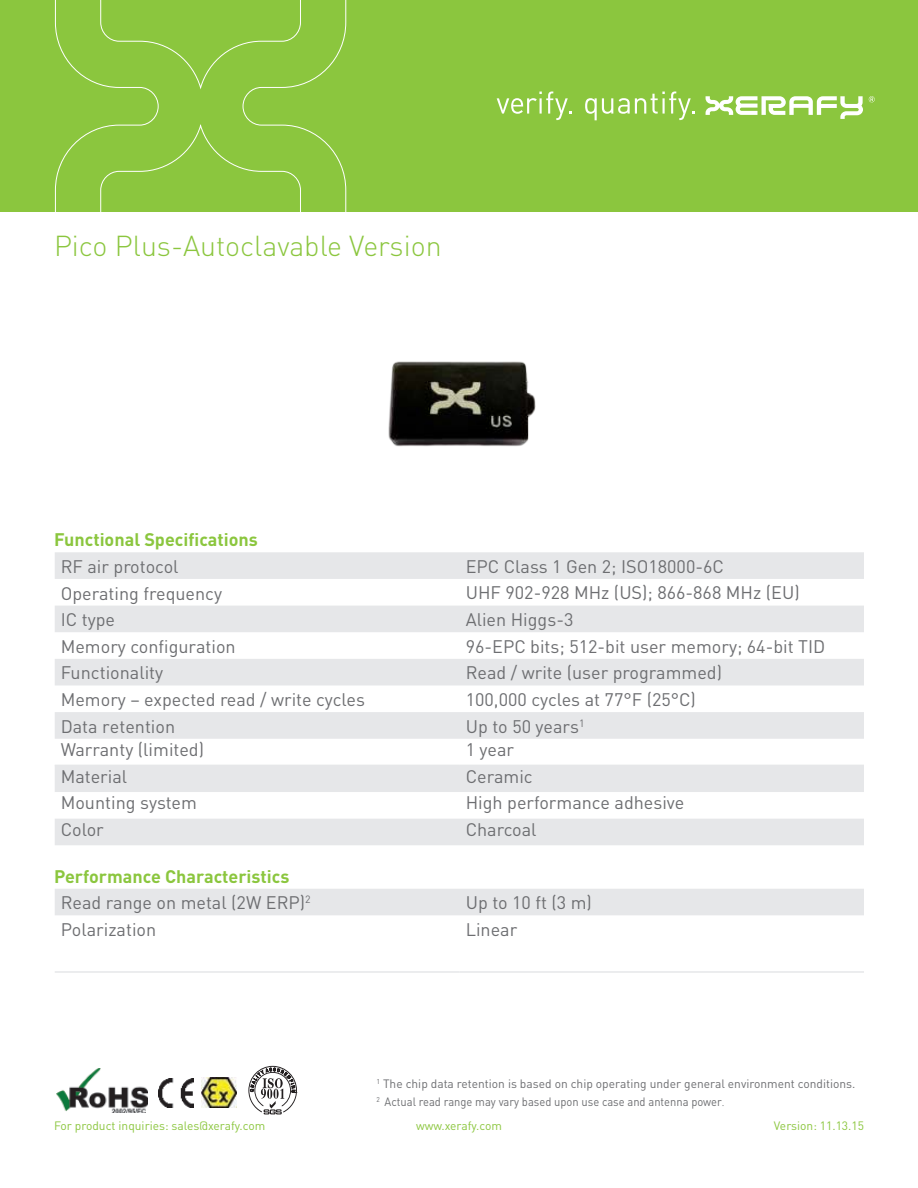
<style>
.page{position:relative;width:918px;height:1188px;background:#fff}
.page>*{position:absolute;margin:0;border:0;box-sizing:border-box;transform-origin:0 0}
.t1{font:300 28.5px "DIN";color:#8bc63e}
.t2{font:18px/26.7px "DIN";color:#6d6e71}
.t3{font:700 18px/26.5px "DIN";color:#8bc63e}
.t4{font:12px/18px "DIN";color:#6d6e71}
.t5{font:12px "DIN";color:#8bc63e}
.s1{font-weight:400;color:#6d6e71}
.s2{font-family:"Adobe Song Std";font-weight:300}
</style>
<div class="page">
<div style="left:0;top:0;width:918px;height:211px;background:#8bc63e"></div>
<svg style="left:55px;top:0;width:291px;height:212px"></svg>
<svg style="left:55px;top:552px;width:809px;height:293px;fill:#e6e7e9"></svg>
<hr style="left:55px;top:765px;width:405px;height:1px;background:#e6e7e9">
<hr style="left:460px;top:765px;width:404px;height:1px;background:#e6e7e9">
<div style="left:55px;top:889px;width:809px;height:26px;background:#e6e7e9"></div>
<hr style="left:55px;top:971px;width:405px;height:2px;background:#e6e7e9">
<hr style="left:460px;top:971px;width:404px;height:2px;background:#e6e7e9">
<img style="left:56px;top:1068px;width:91px;height:45px">
<img style="left:158px;top:1079px;width:35px;height:29px">
<img style="left:201px;top:1077px;width:35px;height:31px">
<svg style="left:497px;top:92px;width:75px;height:28px"></svg>
<svg style="left:585px;top:92px;width:110px;height:28px"></svg>
<svg style="left:706px;top:96px;width:157px;height:23px"></svg>
<svg style="left:869px;top:96px;width:6px;height:6px"></svg>
<img style="left:388px;top:361px;width:148px;height:86px">
<svg style="left:248px;top:1066px;width:49px;height:48px"></svg>
<h1 class="t1" style="left:54px;top:233px;width:389px">Pico Plus-Autoclavable Version</h1>
<p class="t3" style="left:54px;top:528px;width:205px">Functional Specifications</p>
<p class="t2" style="left:61px;top:554px;width:306px">RF air protocol<br>Operating frequency<br>IC type<br>Memory configuration<br>Functionality<br>Memory – expected read / write cycles<br>Data retention</p>
<p class="t2" style="left:466px;top:554px;width:361px">EPC Class 1 Gen 2; ISO18000-6C<br>UHF 902-928 MHz (US); 866-868 MHz (EU)<br>Alien Higgs-3<br>96-EPC bits; 512-bit user memory; 64-bit TID<br>Read / write (user programmed)<br>100,000 cycles at 77°F (25°C)<br>Up to 50 years<sup>1</sup></p>
<p class="t2" style="left:61px;top:737px;width:145px">Warranty (limited)</p>
<p class="t2" style="left:466px;top:737px;width:50px">1 year</p>
<p class="t2" style="left:61px;top:764px;width:68px">Material</p>
<p class="t2" style="left:466px;top:764px;width:69px">Ceramic</p>
<p class="t2" style="left:61px;top:791px;width:138px">Mounting system</p>
<p class="t2" style="left:466px;top:791px;width:220px">High performance adhesive</p>
<p class="t2" style="left:61px;top:817px;width:45px">Color</p>
<p class="t2" style="left:466px;top:817px;width:72px">Charcoal</p>
<p class="t3" style="left:61px;top:864px;width:251px;text-indent:-7px">Performance Characteristics<br><span class="s1">Read range on metal (2W ERP)</span><sup>2</sup></p>
<p class="t2" style="left:466px;top:891px;width:128px">Up to 10 ft (3 m)</p>
<p class="t2" style="left:61px;top:917px;width:97px">Polarization</p>
<p class="t2" style="left:466px;top:917px;width:53px">Linear</p>
<p class="t4" style="left:376px;top:1075px;width:481px"><sup>1</sup> The chip data retention is based on chip operating under general environment conditions.<br><sup>2</sup> Actual read range may vary based upon use case and antenna power<span class="s2">.</span></p>
<p class="t5" style="left:54px;top:1122px;width:213px">For product inquiries: sales@xerafy.com</p>
<p class="t5" style="left:416px;top:1122px;width:87px">www.xerafy.com</p>
<p class="t5" style="left:774px;top:1122px;width:92px">Version: 11.13.15</p>
</div>
